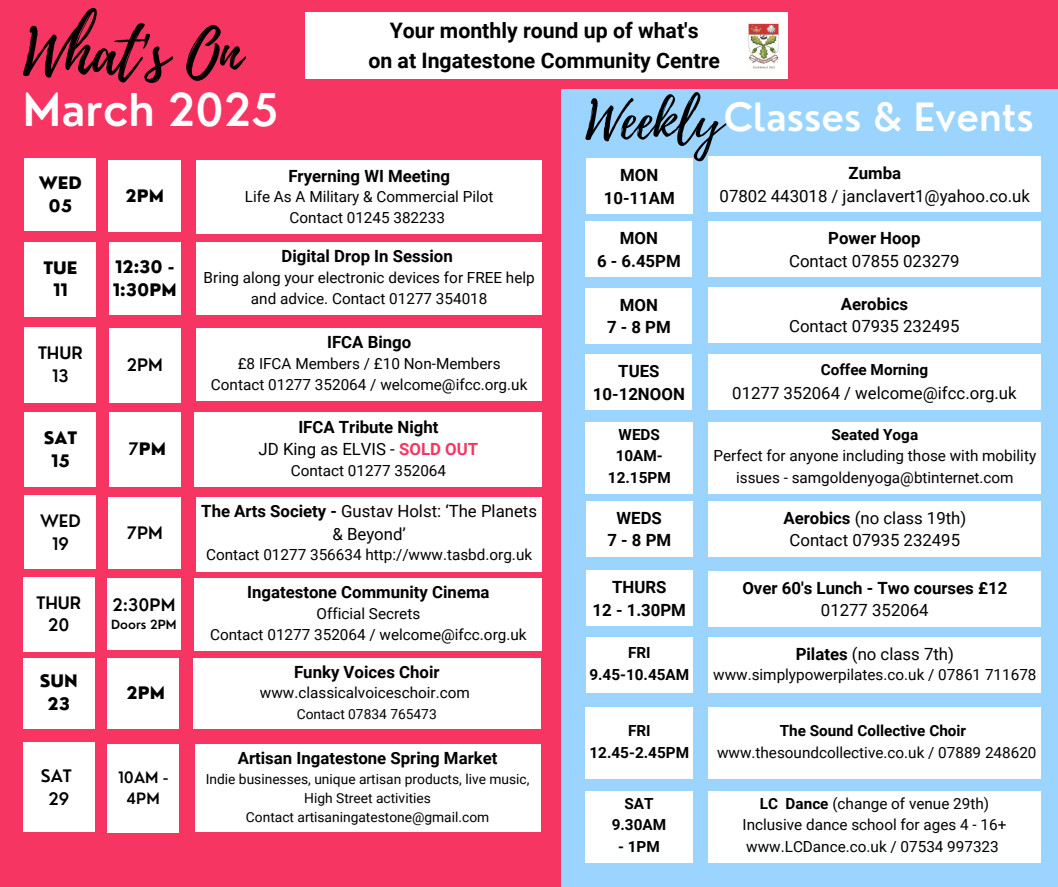
<style>
.page{position:relative;width:1058px;height:887px;background:#fff}
.page>*{position:absolute;margin:0;border:0;box-sizing:border-box;transform-origin:0 0}
.t1{font:62.7px "Playlist Script";color:#000}
.t2{font:52.35px "Playlist Script";color:#000}
.t3{font:600 43.95px "Nourd";color:#fff}
.t4{font:600 37.95px "Nourd";color:#fff}
.t5{font:700 21.3px/29.2px "Roboto";color:#000;text-align:center}
.t6{font:700 16.8px/22.5px "Roboto";color:#000;text-align:center}
.t7{font:16.8px/22.5px "Roboto";color:#000;text-align:center}
.t8{font:800 16.8px/22.5px "Nourd";color:#000;text-align:center}
.t9{font:600 16.8px/22.5px "Nourd";color:#000;text-align:center}
.t10{font:15.3px/21.3px "Roboto";color:#000;text-align:center}
.t11{font:700 15.3px/21.3px "Roboto";color:#000;text-align:center}
.t12{font:600 15.3px/21.3px "Nourd";color:#000;text-align:center}
.t13{font:13.8px/19.2px "Roboto";color:#000;text-align:center}
.t14{font:600 12.3px "Nourd";color:#000}
.s1{font-weight:600}
.s2{font-weight:700;color:#f63562}
.s3{font-weight:700}
</style>
<div class="page">
<div style="left:0;top:0;width:1058px;height:886px;background:#9bd5ff"></div>
<div style="left:0;top:0;width:560px;height:886px;background:#f63562"></div>
<div style="left:586px;top:159px;width:106px;height:55px;background:#fff"></div>
<div style="left:585px;top:222px;width:107px;height:55px;background:#fff"></div>
<div style="left:585px;top:288px;width:107px;height:55px;background:#fff"></div>
<div style="left:585px;top:355px;width:107px;height:55px;background:#fff"></div>
<div style="left:586px;top:501px;width:106px;height:55px;background:#fff"></div>
<div style="left:586px;top:570px;width:106px;height:56px;background:#fff"></div>
<div style="left:708px;top:157px;width:333px;height:55px;background:#fff"></div>
<div style="left:708px;top:222px;width:332px;height:55px;background:#fff"></div>
<div style="left:708px;top:287px;width:332px;height:55px;background:#fff"></div>
<div style="left:708px;top:355px;width:332px;height:55px;background:#fff"></div>
<div style="left:708px;top:501px;width:333px;height:55px;background:#fff"></div>
<div style="left:708px;top:571px;width:333px;height:55px;background:#fff"></div>
<div style="left:25px;top:327px;width:71px;height:75px;background:#fff"></div>
<div style="left:25px;top:495px;width:71px;height:74px;background:#fff"></div>
<div style="left:196px;top:328px;width:346px;height:73px;background:#fff"></div>
<div style="left:196px;top:497px;width:346px;height:74px;background:#fff"></div>
<div style="left:109px;top:328px;width:72px;height:74px;background:#fff"></div>
<div style="left:109px;top:497px;width:72px;height:72px;background:#fff"></div>
<div style="left:547px;top:0;width:511px;height:89px;background:#f63562"></div>
<div style="left:708px;top:637px;width:333px;height:55px;background:#fff"></div>
<div style="left:586px;top:637px;width:106px;height:55px;background:#fff"></div>
<div style="left:25px;top:242px;width:71px;height:74px;background:#fff"></div>
<div style="left:196px;top:242px;width:346px;height:73px;background:#fff"></div>
<div style="left:109px;top:242px;width:72px;height:73px;background:#fff"></div>
<div style="left:25px;top:159px;width:71px;height:72px;background:#fff"></div>
<div style="left:196px;top:160px;width:346px;height:73px;background:#fff"></div>
<div style="left:109px;top:160px;width:72px;height:72px;background:#fff"></div>
<div style="left:23px;top:577px;width:72px;height:74px;background:#fff"></div>
<div style="left:195px;top:578px;width:347px;height:73px;background:#fff"></div>
<div style="left:107px;top:578px;width:74px;height:72px;background:#fff"></div>
<div style="left:708px;top:422px;width:333px;height:72px;background:#fff"></div>
<div style="left:586px;top:422px;width:106px;height:72px;background:#fff"></div>
<div style="left:306px;top:12px;width:482px;height:67px;background:#fff"></div>
<img style="left:748px;top:23px;width:31px;height:46px">
<div style="left:708px;top:707px;width:333px;height:71px;background:#fff"></div>
<div style="left:586px;top:707px;width:106px;height:71px;background:#fff"></div>
<div style="left:708px;top:791px;width:332px;height:71px;background:#fff"></div>
<div style="left:585px;top:791px;width:107px;height:71px;background:#fff"></div>
<div style="left:25px;top:412px;width:71px;height:74px;background:#fff"></div>
<div style="left:109px;top:412px;width:72px;height:74px;background:#fff"></div>
<div style="left:195px;top:412px;width:347px;height:74px;background:#fff"></div>
<div style="left:23px;top:742px;width:72px;height:89px;background:#fff"></div>
<div style="left:107px;top:744px;width:72px;height:89px;background:#fff"></div>
<div style="left:195px;top:744px;width:345px;height:87px;background:#fff"></div>
<div style="left:23px;top:657px;width:72px;height:71px;background:#fff"></div>
<div style="left:107px;top:658px;width:72px;height:70px;background:#fff"></div>
<div style="left:193px;top:658px;width:347px;height:70px;background:#fff"></div>
<p class="t1" style="left:23px;top:8px;width:220px">What's On</p>
<p class="t3" style="left:23px;top:82px;width:257px">March 2025</p>
<p class="t5" style="left:368px;top:16px;width:353px">Your monthly round up of what's<br>on at Ingatestone Community Centre</p>
<p class="t2" style="left:585px;top:83px;width:138px">Weekly</p>
<p class="t4" style="left:723px;top:93px;width:311px">Classes &amp; Events</p>
<p class="t8" style="left:39px;top:171px;width:45px">WED<br>05</p>
<p class="t6" style="left:288px;top:164px;width:163px">Fryerning WI Meeting</p>
<p class="t8" style="left:125px;top:184px;width:40px">2PM</p>
<p class="t10" style="left:245px;top:186px;width:250px">Life As A Military &amp; Commercial Pilot</p>
<p class="t10" style="left:289px;top:207px;width:157px">Contact 01245 382233</p>
<p class="t8" style="left:43px;top:256px;width:36px">TUE<br>11</p>
<h6 class="t9" style="left:38px;top:342px;width:46px">THUR<br>13</h6>
<p class="t8" style="left:113px;top:255px;width:65px;text-align:left">12:30 -<br>1:30PM</p>
<p class="t9" style="left:127px;top:353px;width:38px">2PM</p>
<p class="t8" style="left:44px;top:426px;width:35px">SAT<br>15</p>
<p class="t8" style="left:128px;top:438px;width:39px"><span class="s1">7</span>PM</p>
<p class="t9" style="left:40px;top:509px;width:42px">WED<br>19</p>
<h5 class="t9" style="left:36px;top:591px;width:46px">THUR<br>20</h5>
<p class="t9" style="left:127px;top:521px;width:38px">7PM</p>
<p class="t9" style="left:113px;top:593px;width:64px">2:30PM</p>
<p class="t14" style="left:111px;top:616px;width:67px">Doors 2PM</p>
<h6 class="t8" style="left:40px;top:669px;width:39px">SUN<br>23</h6>
<p class="t8" style="left:126px;top:681px;width:40px">2PM</p>
<p class="t9" style="left:41px;top:764px;width:32px">SAT<br>29</p>
<h6 class="t12" style="left:118px;top:766px;width:51px">10AM -<br>4PM</h6>
<p class="t6" style="left:281px;top:245px;width:173px">Digital Drop In Session</p>
<p class="t10" style="left:204px;top:267px;width:332px">Bring along your electronic devices for FREE help and advice. Contact 01277 354018</p>
<p class="t6" style="left:327px;top:331px;width:86px">IFCA Bingo</p>
<p class="t10" style="left:238px;top:353px;width:264px">£8 IFCA Members / £10 Non-Members</p>
<p class="t10" style="left:211px;top:374px;width:318px">Contact 01277 352064 / welcome@ifcc.org.uk</p>
<p class="t6" style="left:298px;top:416px;width:142px">IFCA Tribute Night</p>
<h6 class="t7" style="left:259px;top:438px;width:221px">JD King as ELVIS - <span class="s2">SOLD OUT</span></h6>
<p class="t10" style="left:291px;top:459px;width:157px">Contact 01277 352064</p>
<p class="t7" style="left:201px;top:500px;width:337px"><span class="s3">The Arts Society -</span> Gustav Holst: ‘The Planets &amp; Beyond’</p>
<p class="t10" style="left:206px;top:544px;width:327px">Contact 01277 356634 http://www.tasbd.org.uk</p>
<p class="t6" style="left:247px;top:581px;width:244px">Ingatestone Community Cinema</p>
<h2 class="t10" style="left:316px;top:602px;width:105px">Official Secrets</h2>
<h4 class="t10" style="left:210px;top:624px;width:318px">Contact 01277 352064 / welcome@ifcc.org.uk</h4>
<p class="t6" style="left:294px;top:661px;width:147px">Funky Voices Choir</p>
<h6 class="t10" style="left:260px;top:682px;width:211px">www.classicalvoiceschoir.com</h6>
<p class="t13" style="left:297px;top:704px;width:141px">Contact 07834 765473</p>
<p class="t6" style="left:238px;top:747px;width:261px">Artisan Ingatestone Spring Market</p>
<p class="t13" style="left:206px;top:769px;width:325px">Indie businesses, unique artisan products, live music,<br>High Street activities</p>
<h6 class="t13" style="left:246px;top:807px;width:245px">Contact artisaningatestone@gmail.com</h6>
<h1 class="t6" style="left:604px;top:164px;width:72px">MON<br>10-11AM</h1>
<h3 class="t6" style="left:597px;top:227px;width:85px">MON<br>6 - 6.45PM</h3>
<h6 class="t6" style="left:607px;top:294px;width:65px">MON<br>7-8PM</h6>
<h6 class="t6" style="left:593px;top:360px;width:93px">TUES<br>10-12NOON</h6>
<p class="t11" style="left:608px;top:424px;width:64px">WEDS<br>10AM-<br>12.15PM</p>
<h6 class="t6" style="left:607px;top:507px;width:65px">WEDS<br>7-8PM</h6>
<h6 class="t6" style="left:592px;top:576px;width:95px">THURS<br>12 - 1.30PM</h6>
<p class="t11" style="left:589px;top:642px;width:101px">FRI<br>9.45-10.45AM</p>
<h6 class="t11" style="left:589px;top:720px;width:101px">FRI<br>12.45-2.45PM</h6>
<h6 class="t11" style="left:611px;top:793px;width:56px">SAT<br>9.30AM</h6>
<h6 class="t11" style="left:618px;top:836px;width:43px">- 1PM</h6>
<h6 class="t6" style="left:848px;top:162px;width:54px">Zumba</h6>
<h6 class="t7" style="left:719px;top:185px;width:312px">07802 443018 / janclavert1@yahoo.co.uk</h6>
<h6 class="t6" style="left:828px;top:227px;width:94px">Power Hoop</h6>
<h6 class="t7" style="left:789px;top:250px;width:172px">Contact 07855 023279</h6>
<h6 class="t6" style="left:840px;top:292px;width:69px">Aerobics</h6>
<h6 class="t7" style="left:789px;top:315px;width:172px">Contact 07935 232495</h6>
<h6 class="t11" style="left:820px;top:359px;width:109px">Coffee Morning</h6>
<h6 class="t7" style="left:732px;top:381px;width:286px">01277 352064 / welcome@ifcc.org.uk</h6>
<h6 class="t11" style="left:831px;top:424px;width:88px">Seated Yoga</h6>
<h6 class="t10" style="left:713px;top:445px;width:324px">Perfect for anyone including those with mobility issues - samgoldenyoga@btinternet.com</h6>
<h6 class="t7" style="left:783px;top:507px;width:184px"><span class="s3">Aerobics</span> (no class 19th)</h6>
<p class="t7" style="left:789px;top:529px;width:172px">Contact 07935 232495</p>
<p class="t6" style="left:742px;top:576px;width:266px">Over 60's Lunch - Two courses £12</p>
<h6 class="t7" style="left:821px;top:599px;width:109px">01277 352064</h6>
<p class="t7" style="left:795px;top:642px;width:160px"><span class="s3">Pilates</span> (no class 7th)</p>
<p class="t10" style="left:713px;top:664px;width:325px">www.simplypowerpilates.co.uk / 07861 711678</p>
<p class="t11" style="left:779px;top:720px;width:188px">The Sound Collective Choir</p>
<p class="t10" style="left:717px;top:741px;width:321px">www.thesoundcollective.co.uk / 07889 248620</p>
<h6 class="t10" style="left:759px;top:793px;width:231px"><span class="s3">LC Dance</span> (change of venue 29th)</h6>
<p class="t10" style="left:742px;top:814px;width:265px">Inclusive dance school for ages 4 - 16+</p>
<p class="t10" style="left:746px;top:836px;width:254px">www.LCDance.co.uk / 07534 997323</p>
</div>
